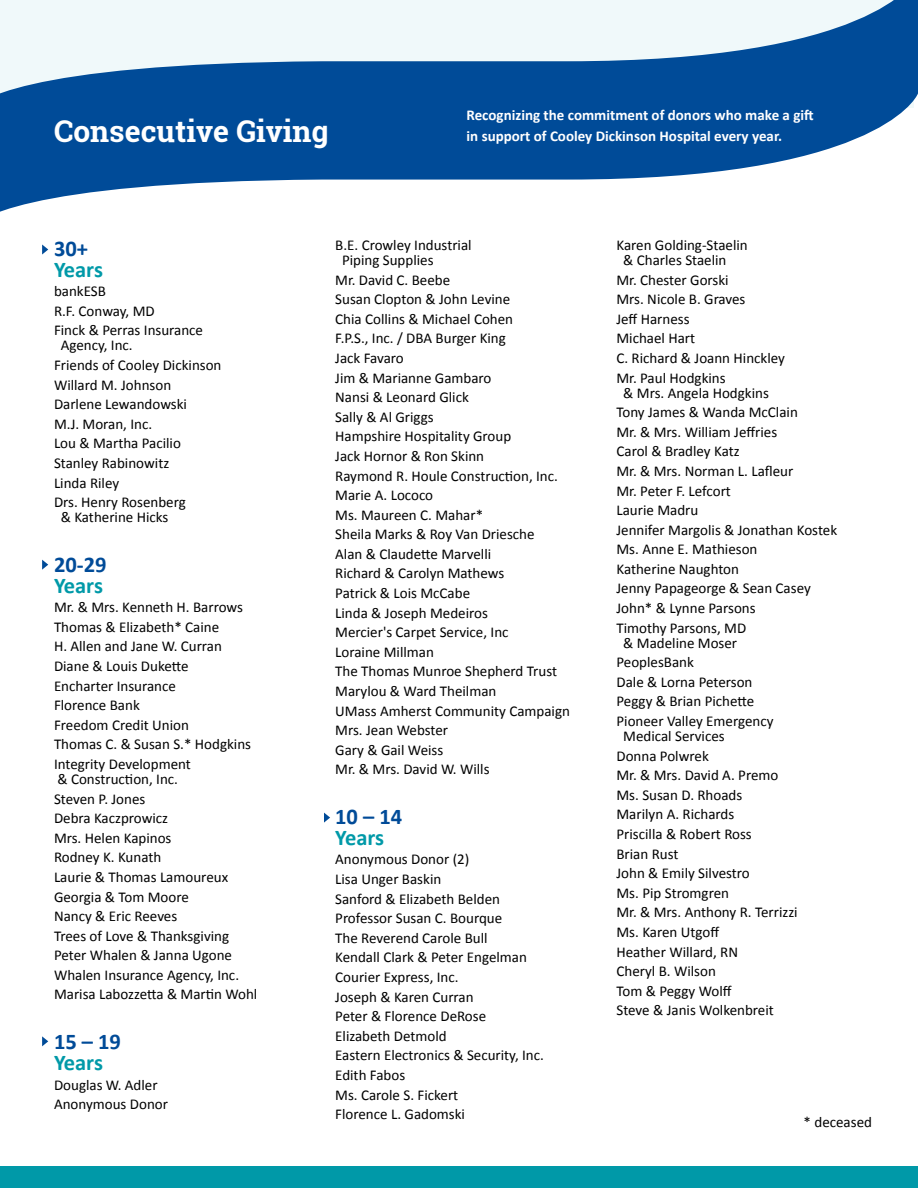
<style>
.page{position:relative;width:918px;height:1188px;background:#fff}
.page>*{position:absolute;margin:0;border:0;box-sizing:border-box;transform-origin:0 0}
.t1{font:700 30px "Roboto Slab";color:#fff}
.t2{font:700 22.5px "Calibri";letter-spacing:-.005em;color:#0099a8}
.t3{font:700 22.5px "Calibri";color:#004b98}
.t4{font:15px/19.6px "Calibri";color:#000}
.t5{font:700 15px/21px "Calibri";color:#fff}
</style>
<div class="page">
<svg style="left:0;top:0;width:918px;height:212px;fill:#004b98"></svg>
<div style="left:0;top:1166px;width:918px;height:22px;background:#0099a8"></div>
<svg style="left:42px;top:245px;width:6px;height:10px"></svg>
<svg style="left:42px;top:560px;width:6px;height:10px"></svg>
<svg style="left:42px;top:1036px;width:6px;height:10px"></svg>
<svg style="left:324px;top:813px;width:6px;height:10px"></svg>
<h1 class="t1" style="left:54px;top:111px;width:276px">Consecutive Giving</h1>
<p class="t5" style="left:467px;top:104px;width:349px">Recognizing the commitment of donors who make a gift in support of Cooley Dickinson Hospital every year.</p>
<h2 class="t3" style="left:54px;top:234px;width:36px">30+</h2>
<h2 class="t2" style="left:54px;top:255px;width:51px">Years</h2>
<p class="t4" style="left:54px;top:281px;width:151px">bankESB<br>R.F. Conway, MD<br>Finck &amp; Perras Insurance</p>
<p class="t4" style="left:54px;top:335px;width:169px;text-indent:7px">Agency, Inc.<br>Friends of Cooley Dickinson<br>Willard M. Johnson<br>Darlene Lewandowski<br>M.J. Moran, Inc.<br>Lou &amp; Martha Pacilio<br>Stanley Rabinowitz<br>Linda Riley<br>Drs. Henry Rosenberg</p>
<p class="t4" style="left:61px;top:507px;width:109px">&amp; Katherine Hicks</p>
<h2 class="t3" style="left:54px;top:550px;width:54px">20-29</h2>
<h2 class="t2" style="left:54px;top:571px;width:51px">Years</h2>
<p class="t4" style="left:54px;top:597px;width:199px">Mr. &amp; Mrs. Kenneth H. Barrows<br>Thomas &amp; Elizabeth* Caine<br>H. Allen and Jane W. Curran<br>Diane &amp; Louis Dukette<br>Encharter Insurance<br>Florence Bank<br>Freedom Credit Union<br>Thomas C. &amp; Susan S.* Hodgkins<br>Integrity Development</p>
<p class="t4" style="left:54px;top:768px;width:205px">&amp; Construction, Inc.<br>Steven P. Jones<br>Debra Kaczprowicz<br>Mrs. Helen Kapinos<br>Rodney K. Kunath<br>Laurie &amp; Thomas Lamoureux<br>Georgia &amp; Tom Moore<br>Nancy &amp; Eric Reeves<br>Trees of Love &amp; Thanksgiving<br>Peter Whalen &amp; Janna Ugone<br>Whalen Insurance Agency, Inc.<br>Marisa Labozzetta &amp; Martin Wohl</p>
<h2 class="t3" style="left:54px;top:1028px;width:69px">15 – 19</h2>
<h2 class="t2" style="left:54px;top:1049px;width:51px">Years</h2>
<p class="t4" style="left:54px;top:1074px;width:116px">Douglas W. Adler<br>Anonymous Donor</p>
<p class="t4" style="left:342px;top:237px;width:131px;line-height:15px;text-indent:-7px">B.E. Crowley Industrial<br>Piping Supplies</p>
<p class="t4" style="left:335px;top:269px;width:236px">Mr. David C. Beebe<br>Susan Clopton &amp; John Levine<br>Chia Collins &amp; Michael Cohen<br>F.P.S., Inc. / DBA Burger King<br>Jack Favaro<br>Jim &amp; Marianne Gambaro<br>Nansi &amp; Leonard Glick<br>Sally &amp; Al Griggs<br>Hampshire Hospitality Group<br>Jack Hornor &amp; Ron Skinn<br>Raymond R. Houle Construction, Inc.<br>Marie A. Lococo<br>Ms. Maureen C. Mahar*<br>Sheila Marks &amp; Roy Van Driesche<br>Alan &amp; Claudette Marvelli<br>Richard &amp; Carolyn Mathews<br>Patrick &amp; Lois McCabe<br>Linda &amp; Joseph Medeiros<br>Mercier's Carpet Service, Inc<br>Loraine Millman<br>The Thomas Munroe Shepherd Trust<br>Marylou &amp; Ward Theilman<br>UMass Amherst Community Campaign<br>Mrs. Jean Webster<br>Gary &amp; Gail Weiss<br>Mr. &amp; Mrs. David W. Wills</p>
<h2 class="t3" style="left:335px;top:802px;width:69px">10 – 14</h2>
<h2 class="t2" style="left:335px;top:823px;width:51px">Years</h2>
<p class="t4" style="left:335px;top:849px;width:210px">Anonymous Donor (2)<br>Lisa Unger Baskin<br>Sanford &amp; Elizabeth Belden<br>Professor Susan C. Bourque<br>The Reverend Carole Bull<br>Kendall Clark &amp; Peter Engelman<br>Courier Express, Inc.<br>Joseph &amp; Karen Curran<br>Peter &amp; Florence DeRose<br>Elizabeth Detmold<br>Eastern Electronics &amp; Security, Inc.<br>Edith Fabos<br>Ms. Carole S. Fickert<br>Florence L. Gadomski</p>
<p class="t4" style="left:623px;top:237px;width:126px;line-height:15px;text-indent:-7px">Karen Golding-Staelin &amp; Charles Staelin</p>
<p class="t4" style="left:616px;top:269px;width:170px">Mr. Chester Gorski<br>Mrs. Nicole B. Graves<br>Jeff Harness<br>Michael Hart<br>C. Richard &amp; Joann Hinckley<br>Mr. Paul Hodgkins</p>
<p class="t4" style="left:616px;top:382px;width:222px;text-indent:7px">&amp; Mrs. Angela Hodgkins<br>Tony James &amp; Wanda McClain<br>Mr. &amp; Mrs. William Jeffries<br>Carol &amp; Bradley Katz<br>Mr. &amp; Mrs. Norman L. Lafleur<br>Mr. Peter F. Lefcort<br>Laurie Madru<br>Jennifer Margolis &amp; Jonathan Kostek<br>Ms. Anne E. Mathieson<br>Katherine Naughton<br>Jenny Papageorge &amp; Sean Casey<br>John* &amp; Lynne Parsons<br>Timothy Parsons, MD</p>
<p class="t4" style="left:616px;top:632px;width:159px;text-indent:7px">&amp; Madeline Moser<br>PeoplesBank<br>Dale &amp; Lorna Peterson<br>Peggy &amp; Brian Pichette<br>Pioneer Valley Emergency</p>
<p class="t4" style="left:616px;top:726px;width:183px;text-indent:7px">Medical Services<br>Donna Polwrek<br>Mr. &amp; Mrs. David A. Premo<br>Ms. Susan D. Rhoads<br>Marilyn A. Richards<br>Priscilla &amp; Robert Ross<br>Brian Rust<br>John &amp; Emily Silvestro<br>Ms. Pip Stromgren<br>Mr. &amp; Mrs. Anthony R. Terrizzi<br>Ms. Karen Utgoff<br>Heather Willard, RN<br>Cheryl B. Wilson<br>Tom &amp; Peggy Wolff<br>Steve &amp; Janis Wolkenbreit</p>
<p class="t4" style="left:804px;top:1111px;width:70px">* deceased</p>
</div>
